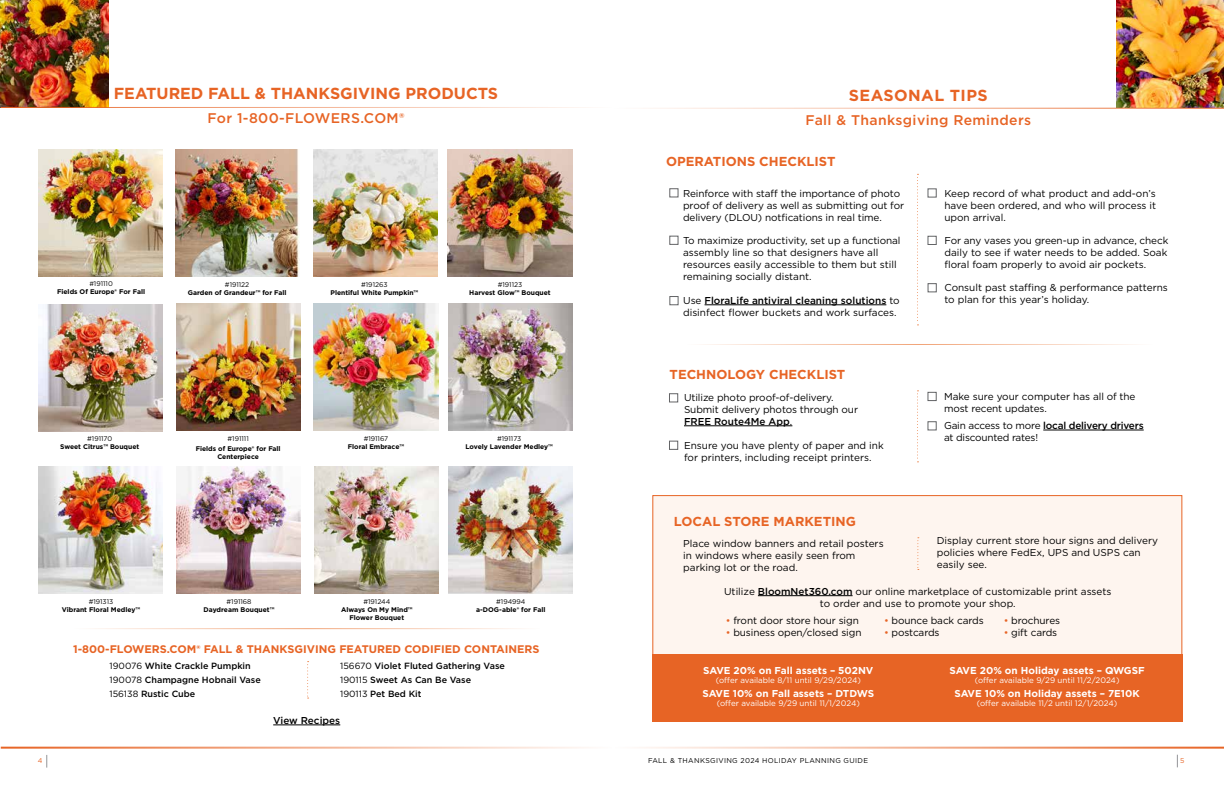
<style>
.page{position:relative;width:1224px;height:792px;background:#fff}
.page>*{position:absolute;margin:0;border:0;box-sizing:border-box;transform-origin:0 0}
.t1{font:700 16px "Gotham";color:#e76425}
.t2{font:700 16px "Gotham";letter-spacing:.025em;color:#e76425}
.t3{font:500 14px "Gotham";letter-spacing:.025em;color:#e76425}
.t4{font:700 13px "Gotham";color:#e76425}
.t5{font:700 11px "Gotham";color:#e76425}
.t6{font:10px/12px "Gotham";color:#000}
.t7{font:700 10px "Gotham";color:#fff}
.t8{font:10px/12px "Gotham";letter-spacing:-.02em;color:#000}
.t9{font:500 10px "Gotham";color:#000}
.t10{font:500 9px/14px "Gotham";color:#000}
.t11{font:8px "Gotham";color:#fff}
.t12{font:7px "Gotham";letter-spacing:.05em;color:#000}
.t13{font:7px "Gotham";color:#e76425}
.t14{font:700 6.8px/8px "Gotham";color:#000;text-align:center}
.t15{font:6.8px "Gotham";color:#000}
.s1{font-weight:400;font-size:6.4px}
.s2{font-weight:400}
.s3{font-weight:500}
.s4{color:#e76425}
</style>
<div class="page">
<div style="left:652px;top:495px;width:530px;height:222px;background:#fef5ef;border:1px solid #e76425"></div>
<div style="left:652px;top:655px;width:530px;height:67px;background:#e76425"></div>
<hr style="left:273px;top:725px;width:67px;height:1px;background:#000">
<img style="left:314px;top:304px;width:124px;height:126px">
<img style="left:315px;top:467px;width:124px;height:126px">
<img style="left:0;top:0;width:109px;height:108px">
<hr style="left:1px;top:107px;width:611px;height:1px;background:#e76425">
<img style="left:1116px;top:0;width:108px;height:108px">
<hr style="left:614px;top:108px;width:610px;height:1px;background:#e76425">
<hr style="left:1px;top:747px;width:611px;height:2px;background:#e76425">
<hr style="left:615px;top:747px;width:609px;height:2px;background:#e76425">
<svg style="left:1177px;top:755px;width:1px;height:12px"></svg>
<svg style="left:47px;top:755px;width:1px;height:13px"></svg>
<img style="left:448px;top:150px;width:124px;height:127px">
<img style="left:175px;top:149px;width:124px;height:127px">
<img style="left:39px;top:149px;width:124px;height:127px">
<img style="left:313px;top:149px;width:124px;height:127px">
<hr style="left:705px;top:305px;width:181px;height:1px;background:#000">
<svg style="left:917px;top:174px;width:1px;height:151px"></svg>
<hr style="left:1043px;top:430px;width:101px;height:1px;background:#000">
<svg style="left:917px;top:390px;width:1px;height:72px"></svg>
<hr style="left:684px;top:426px;width:108px;height:1px;background:#000">
<img style="left:177px;top:467px;width:124px;height:126px">
<img style="left:176px;top:304px;width:124px;height:126px">
<img style="left:449px;top:304px;width:124px;height:126px">
<img style="left:39px;top:305px;width:124px;height:126px">
<hr style="left:74px;top:628px;width:466px;height:1px;background:#f1a478">
<svg style="left:307px;top:661px;width:2px;height:38px"></svg>
<hr style="left:758px;top:595px;width:95px;height:1px;background:#000">
<hr style="left:686px;top:344px;width:467px;height:1px;background:#f1a478">
<svg style="left:917px;top:537px;width:2px;height:33px"></svg>
<div style="left:670px;top:188px;width:8px;height:9px;background:#fff;border:1px solid #636466"></div>
<div style="left:670px;top:236px;width:8px;height:9px;background:#fff;border:1px solid #636466"></div>
<div style="left:670px;top:296px;width:8px;height:9px;background:#fff;border:1px solid #636466"></div>
<div style="left:928px;top:236px;width:8px;height:9px;background:#fff;border:1px solid #636466"></div>
<div style="left:928px;top:283px;width:9px;height:9px;background:#fff;border:1px solid #636466"></div>
<div style="left:669px;top:393px;width:9px;height:9px;background:#fff;border:1px solid #636466"></div>
<div style="left:669px;top:441px;width:9px;height:9px;background:#fff;border:1px solid #636466"></div>
<div style="left:928px;top:392px;width:8px;height:9px;background:#fff;border:1px solid #636466"></div>
<div style="left:928px;top:421px;width:8px;height:9px;background:#fff;border:1px solid #636466"></div>
<img style="left:39px;top:467px;width:124px;height:126px">
<img style="left:449px;top:467px;width:124px;height:126px">
<h1 class="t1" style="left:114px;top:83px;width:386px">FEATURED FALL &amp; THANKSGIVING PRODUCTS</h1>
<h2 class="t3" style="left:208px;top:109px;width:198px">For 1-800-FLOWERS.COM®</h2>
<p class="t14" style="left:57px;top:280px;width:90px"><span class="s1">#</span><span class="s2">191110<br></span>Fields Of Europe® For Fall</p>
<p class="t15" style="left:498px;top:280px;width:26px">#191123</p>
<p class="t15" style="left:225px;top:280px;width:26px">#191122</p>
<p class="t14" style="left:188px;top:288px;width:100px">Garden of Grandeur™ for Fall</p>
<p class="t15" style="left:361px;top:280px;width:28px">#191263</p>
<p class="t14" style="left:330px;top:288px;width:89px">Plentiful White Pumpkin™</p>
<p class="t14" style="left:469px;top:288px;width:83px">Harvest Glow™ Bouquet</p>
<p class="t15" style="left:87px;top:434px;width:27px">#191170</p>
<p class="t14" style="left:60px;top:443px;width:81px">Sweet Citrus™ Bouquet</p>
<p class="t15" style="left:228px;top:434px;width:23px">#191111</p>
<p class="t14" style="left:196px;top:444px;width:87px">Fields of Europe® for Fall<br>Centerpiece</p>
<p class="t15" style="left:364px;top:434px;width:26px">#191167</p>
<p class="t14" style="left:348px;top:443px;width:58px">Floral Embrace™</p>
<p class="t15" style="left:497px;top:434px;width:26px">#191173</p>
<p class="t14" style="left:465px;top:442px;width:89px">Lovely Lavender Medley™</p>
<p class="t15" style="left:89px;top:597px;width:26px">#191313</p>
<p class="t14" style="left:62px;top:606px;width:80px">Vibrant Floral Medley™</p>
<p class="t15" style="left:363px;top:597px;width:28px">#191244</p>
<p class="t14" style="left:341px;top:606px;width:73px">Always On My Mind™<br>Flower Bouquet</p>
<p class="t5" style="left:73px;top:641px;width:468px">1-800-FLOWERS.COM® FALL &amp; THANKSGIVING FEATURED CODIFIED CONTAINERS</p>
<p class="t15" style="left:227px;top:597px;width:26px">#191168</p>
<p class="t14" style="left:204px;top:606px;width:72px">Daydream Bouquet™</p>
<p class="t15" style="left:496px;top:597px;width:31px">#194994</p>
<p class="t14" style="left:476px;top:606px;width:71px">a-DOG-able® for Fall</p>
<p class="t10" style="left:110px;top:659px;width:153px"><span class="s2">190076</span> White Crackle Pumpkin<br><span class="s2">190078</span> Champagne Hobnail Vase<br><span class="s2">156138</span> Rustic Cube</p>
<p class="t10" style="left:340px;top:659px;width:166px"><span class="s2">156670</span> Violet Fluted Gathering Vase<br><span class="s2">190115</span> Sweet As Can Be Vase<br><span class="s2">190113</span> Pet Bed Kit</p>
<p class="t9" style="left:273px;top:714px;width:69px">View Recipes</p>
<h1 class="t2" style="left:849px;top:84px;width:140px">SEASONAL TIPS</h1>
<h2 class="t3" style="left:805px;top:111px;width:227px">Fall &amp; Thanksgiving Reminders</h2>
<h3 class="t4" style="left:666px;top:153px;width:171px">OPERATIONS CHECKLIST</h3>
<p class="t6" style="left:683px;top:187px;width:223px">Reinforce with staff the importance of photo proof of delivery as well as submitting out for delivery (DLOU) notfications in real time.</p>
<p class="t6" style="left:683px;top:234px;width:219px">To maximize productivity, set up a functional assembly line so that designers have all resources easily accessible to them but still remaining socially distant.</p>
<p class="t6" style="left:683px;top:294px;width:218px">Use <span class="s3">FloraLife antiviral cleaning solutions</span> to disinfect flower buckets and work surfaces.</p>
<h3 class="t4" style="left:670px;top:366px;width:177px">TECHNOLOGY CHECKLIST</h3>
<p class="t6" style="left:684px;top:391px;width:176px">Utilize photo proof-of-delivery.<br>Submit delivery photos through our<br><span class="s3">FREE Route4Me App</span>.</p>
<p class="t6" style="left:684px;top:439px;width:201px">Ensure you have plenty of paper and ink for printers, including receipt printers.</p>
<h3 class="t4" style="left:674px;top:513px;width:184px">LOCAL STORE MARKETING</h3>
<p class="t6" style="left:944px;top:187px;width:213px;text-align:justify">Keep record of what product and add-on’s have been ordered, and who will process it upon arrival.</p>
<p class="t6" style="left:944px;top:234px;width:226px;text-align:justify">For any vases you green-up in advance, check daily to see if water needs to be added. Soak floral foam properly to avoid air pockets.</p>
<p class="t6" style="left:944px;top:281px;width:225px">Consult past staffing &amp; performance patterns to plan for this year’s holiday.</p>
<p class="t6" style="left:944px;top:390px;width:193px">Make sure your computer has all of the most recent updates.</p>
<p class="t8" style="left:944px;top:419px;width:201px">Gain access to more <span class="s3">local delivery drivers </span>at discounted rates!</p>
<p class="t6" style="left:937px;top:534px;width:223px">Display current store hour signs and delivery policies where FedEx, UPS and USPS can easily see.</p>
<p class="t6" style="left:724px;top:585px;width:389px;text-align:center">Utilize <span class="s3">BloomNet360.com</span> our online marketplace of customizable print assets to order and use to promote your shop.</p>
<p class="t6" style="left:683px;top:537px;width:202px">Place window banners and retail posters in windows where easily seen from parking lot or the road.</p>
<p class="t6" style="left:726px;top:614px;width:135px"><span class="s4">•</span> front door store hour sign</p>
<p class="t6" style="left:726px;top:626px;width:137px"><span class="s4">•</span> business open/closed sign</p>
<p class="t6" style="left:884px;top:615px;width:101px"><span class="s4">•</span> bounce back cards</p>
<p class="t6" style="left:884px;top:627px;width:57px"><span class="s4">•</span> postcards</p>
<p class="t6" style="left:1004px;top:614px;width:58px"><span class="s4">•</span> brochures</p>
<p class="t6" style="left:1004px;top:626px;width:55px"><span class="s4">•</span> gift cards</p>
<p class="t7" style="left:703px;top:664px;width:172px">SAVE 20% on Fall assets – 502NV</p>
<p class="t11" style="left:716px;top:675px;width:146px">(offer available 8/11 until 9/29/2024)</p>
<p class="t7" style="left:702px;top:687px;width:173px">SAVE 10% on Fall assets – DTDWS</p>
<p class="t11" style="left:717px;top:698px;width:145px">(offer available 9/29 until 11/1/2024)</p>
<p class="t7" style="left:949px;top:664px;width:197px">SAVE 20% on Holiday assets – QWGSF</p>
<p class="t11" style="left:975px;top:675px;width:146px">(offer available 9/29 until 11/2/2024)</p>
<p class="t7" style="left:955px;top:687px;width:187px">SAVE 10% on Holiday assets – 7E10K</p>
<p class="t11" style="left:977px;top:698px;width:142px">(offer available 11/2 until 12/1/2024)</p>
<p class="t13" style="left:38px;top:756px;width:6px">4</p>
<p class="t12" style="left:648px;top:756px;width:222px">FALL &amp; THANKSGIVING 2024 HOLIDAY PLANNING GUIDE</p>
<p class="t13" style="left:1180px;top:756px;width:6px">5</p>
</div>
